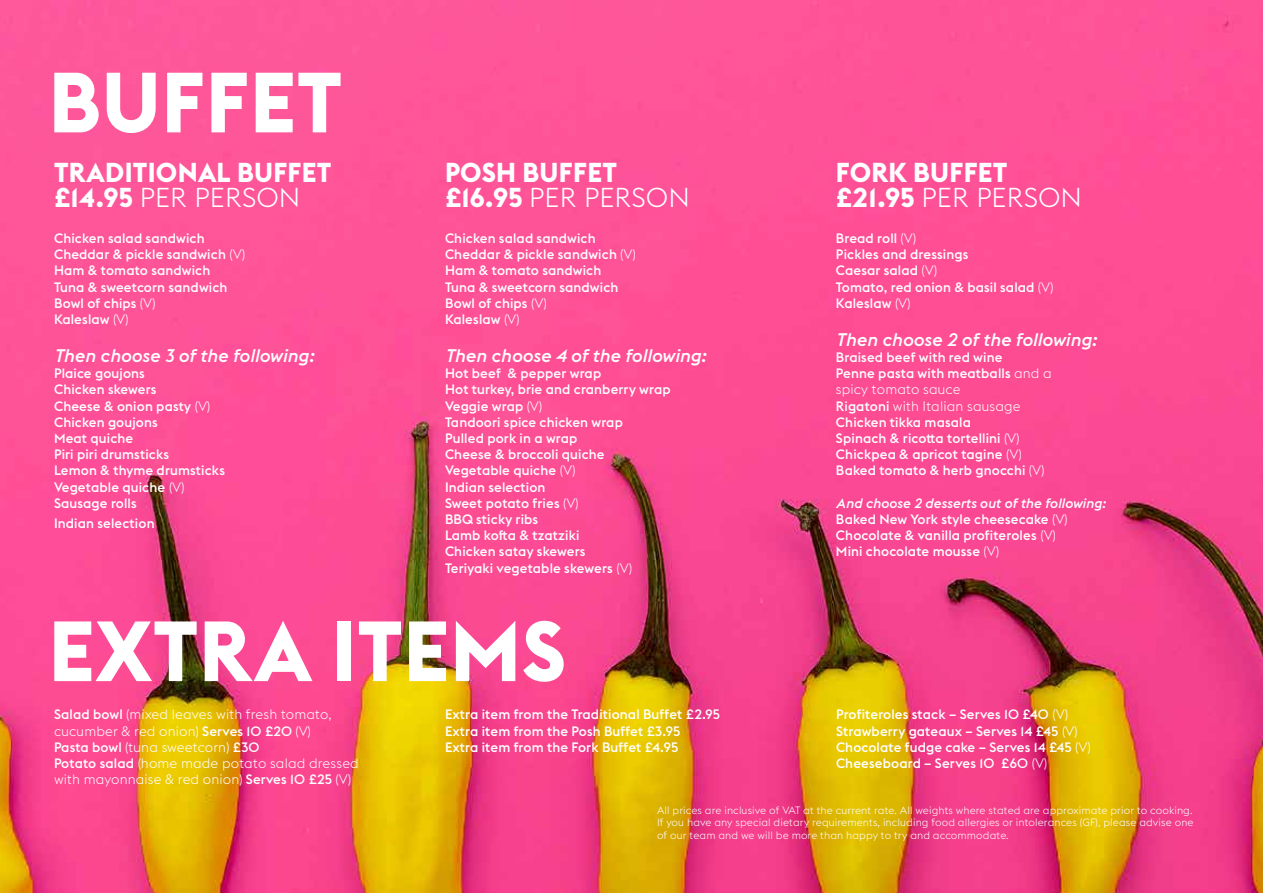
<style>
.page{position:relative;width:1263px;height:893px;background:#fff}
.page>*{position:absolute;margin:0;border:0;box-sizing:border-box;transform-origin:0 0}
.t1{font:700 84px "Village Flex";letter-spacing:.01em;color:#fff}
.t2{font:700 27px/25.5px "Village Flex";letter-spacing:.01em;color:#fff}
.t3{font:italic 500 18px "Village Flex";letter-spacing:.01em;color:#fff}
.t4{font:500 13.5px/16.2px "Village Flex";letter-spacing:.01em;color:#fff}
.t5{font:300 13.5px/16.2px "Village Flex";letter-spacing:.01em;color:#fff}
.t6{font:300 10.5px/12.6px "Village Flex";letter-spacing:.01em;color:#fff;text-align:justify}
.s1{font-weight:300}
.s2{font-style:italic}
.s3{font-weight:500}
</style>
<div class="page">
<img style="left:0;top:0;width:1263px;height:893px">
<h1 class="t1" style="left:49px;top:54px;width:295px">BUFFET</h1>
<h2 class="t2" style="left:54px;top:160px;width:279px">TRADITIONAL BUFFET £14.95 <span class="s1">PER PERSON</span></h2>
<p class="t4" style="left:54px;top:230px;width:193px">Chicken salad sandwich<br>Cheddar &amp; pickle sandwich <span class="s1">(V)<br></span>Ham &amp; tomato sandwich<br>Tuna &amp; sweetcorn sandwich<br>Bowl of chips <span class="s1">(V)<br></span>Kaleslaw <span class="s1">(V)</span></p>
<h3 class="t3" style="left:54px;top:345px;width:261px">Then choose 3 of the following:</h3>
<p class="t4" style="left:54px;top:365px;width:172px">Plaice goujons<br>Chicken skewers<br>Cheese &amp; onion pasty <span class="s1">(V)<br></span>Chicken goujons<br>Meat quiche<br>Piri piri drumsticks<br>Lemon &amp; thyme drumsticks<br>Vegetable quiche <span class="s1">(V)<br></span>Sausage rolls</p>
<p class="t4" style="left:54px;top:515px;width:102px">Indian selection</p>
<h2 class="t2" style="left:445px;top:160px;width:246px">POSH BUFFET £16.95 <span class="s1">PER PERSON</span></h2>
<p class="t4" style="left:445px;top:230px;width:192px">Chicken salad sandwich<br>Cheddar &amp; pickle sandwich <span class="s1">(V)<br></span>Ham &amp; tomato sandwich<br>Tuna &amp; sweetcorn sandwich<br>Bowl of chips <span class="s1">(V)<br></span>Kaleslaw <span class="s1">(V)</span></p>
<h3 class="t3" style="left:445px;top:345px;width:263px">Then choose 4 of the following:</h3>
<p class="t4" style="left:445px;top:365px;width:227px">Hot beef &amp; pepper wrap<br>Hot turkey, brie and cranberry wrap<br>Veggie wrap <span class="s1">(V)<br></span>Tandoori spice chicken wrap<br>Pulled pork in a wrap<br>Cheese &amp; broccoli quiche<br>Vegetable quiche <span class="s1">(V)<br></span>Indian selection<br>Sweet potato fries <span class="s1">(V)<br></span>BBQ sticky ribs<br>Lamb kofta &amp; tzatziki<br>Chicken satay skewers<br>Teriyaki vegetable skewers <span class="s1">(V)</span></p>
<h1 class="t1" style="left:49px;top:603px;width:518px">EXTRA ITEMS</h1>
<h2 class="t2" style="left:836px;top:160px;width:248px">FORK BUFFET £21.95 <span class="s1">PER PERSON</span></h2>
<p class="t4" style="left:836px;top:230px;width:219px">Bread roll <span class="s1">(V)<br></span>Pickles and dressings<br>Caesar salad <span class="s1">(V)<br></span>Tomato, red onion &amp; basil salad <span class="s1">(V)<br></span>Kaleslaw <span class="s1">(V)</span></p>
<h3 class="t3" style="left:836px;top:329px;width:262px">Then choose 2 of the following:</h3>
<p class="t4" style="left:836px;top:349px;width:217px">Braised beef with red wine<br>Penne pasta with meatballs <span class="s1">and a spicy tomato sauce<br></span>Rigatoni <span class="s1">with Italian sausage<br></span>Chicken tikka masala<br>Spinach &amp; ricotta tortellini <span class="s1">(V)<br></span>Chickpea &amp; apricot tagine <span class="s1">(V)<br></span>Baked tomato &amp; herb gnocchi <span class="s1">(V)</span></p>
<p class="t4" style="left:836px;top:495px;width:271px"><span class="s2">And choose 2 desserts out of the following:<br></span>Baked New York style cheesecake <span class="s1">(V)<br></span>Chocolate &amp; vanilla profiteroles <span class="s1">(V)<br></span>Mini chocolate mousse <span class="s1">(V)</span></p>
<p class="t5" style="left:54px;top:707px;width:306px"><span class="s3">Salad bowl</span> (mixed leaves with fresh tomato, cucumber &amp; red onion) <span class="s3">Serves 10 £20</span> (V)<br><span class="s3">Pasta bowl</span> (tuna sweetcorn) <span class="s3">£30<br>Potato salad</span> (home made potato salad dressed with mayonnaise &amp; red onion) <span class="s3">Serves 10 £25</span> (V)</p>
<p class="t4" style="left:445px;top:707px;width:277px">Extra item from the Traditional Buffet £2.95<br>Extra item from the Posh Buffet £3.95<br>Extra item from the Fork Buffet £4.95</p>
<p class="t4" style="left:836px;top:707px;width:256px">Profiteroles stack – Serves 10 £40 <span class="s1">(V)<br></span>Strawberry gateaux – Serves 14 £45 <span class="s1">(V)<br></span>Chocolate fudge cake – Serves 14 £45 <span class="s1">(V)<br></span>Cheeseboard – Serves 10 £60 <span class="s1">(V)</span></p>
<p class="t6" style="left:657px;top:804px;width:538px">All prices are inclusive of VAT at the current rate. All weights where stated are approximate prior to cooking.<br>If you have any special dietary requirements, including food allergies or intolerances (GF), please advise one of our team and we will be more than happy to try and accommodate.</p>
</div>
